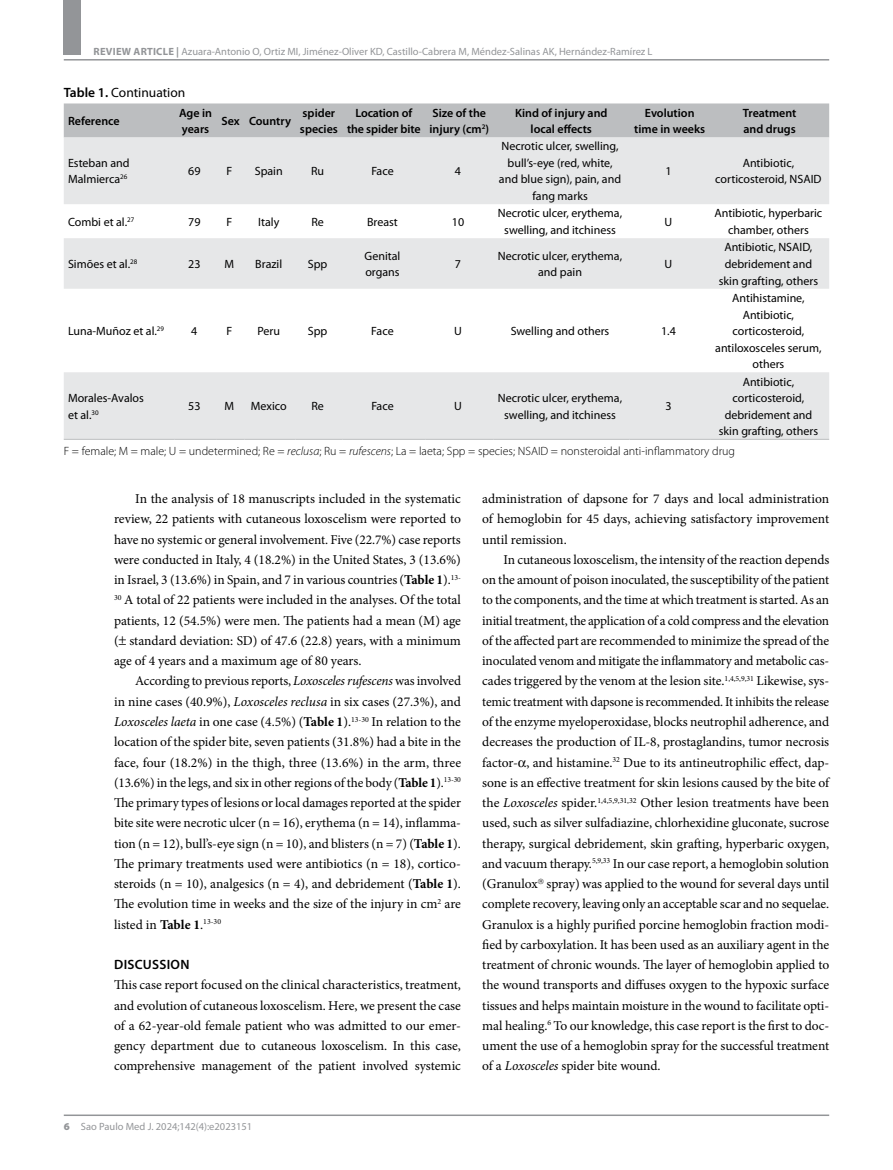
<style>
.page{position:relative;width:893px;height:1170px;background:#fff}
.page>*{position:absolute;margin:0;border:0;box-sizing:border-box;transform-origin:0 0}
.t1{font:13.5px/20.2px "Minion Pro";letter-spacing:-.005em;color:#000;text-align:justify}
.t2{font:13.5px "Myriad Pro";color:#000}
.t3{font:600 13.5px "Myriad Pro";letter-spacing:.02em;color:#000}
.t4{font:12px/16.5px "Myriad Pro";color:#000;text-align:center}
.t5{font:600 12px/16.5px "Myriad Pro";color:#000}
.t6{font:300 12px "Myriad Pro";color:#000}
.t7{font:10.5px "Myriad Pro";color:#939598}
.s1{font-weight:700}
.s2{font-weight:600}
.s3{font-style:italic}
.s4{font-weight:900}
</style>
<div class="page">
<div style="left:64px;top:0;width:17px;height:55px;background:#939598"></div>
<hr style="left:64px;top:59px;width:765px;height:2px;background:#939598">
<hr style="left:64px;top:1114px;width:765px;height:1px;background:#939598">
<div style="left:64px;top:103px;width:765px;height:34px;background:#bcbec0"></div>
<svg style="left:64px;top:137px;width:765px;height:302px;fill:#e6e7e8"></svg>
<hr style="left:64px;top:439px;width:110px;height:1px;background:#bcbec0">
<hr style="left:174px;top:439px;width:43px;height:1px;background:#bcbec0">
<svg style="left:217px;top:439px;width:27px;height:1px"></svg>
<hr style="left:244px;top:439px;width:52px;height:1px;background:#bcbec0">
<hr style="left:296px;top:439px;width:46px;height:1px;background:#bcbec0">
<hr style="left:342px;top:439px;width:83px;height:1px;background:#bcbec0">
<hr style="left:425px;top:439px;width:68px;height:1px;background:#bcbec0">
<hr style="left:493px;top:439px;width:136px;height:1px;background:#bcbec0">
<hr style="left:629px;top:439px;width:81px;height:1px;background:#bcbec0">
<hr style="left:710px;top:439px;width:119px;height:1px;background:#bcbec0">
<p class="t7" style="left:94px;top:45px;width:560px"><span class="s1">REVIEW ARTICLE |</span> Azuara-Antonio O, Ortiz MI, Jiménez-Oliver KD, Castillo-Cabrera M, Méndez-Salinas AK, Hernández-Ramírez L</p>
<p class="t2" style="left:64px;top:84px;width:123px"><span class="s2">Table 1.</span> Continuation</p>
<p class="t5" style="left:68px;top:112px;width:53px">Reference</p>
<p class="t5" style="left:179px;top:104px;width:34px">Age in years</p>
<p class="t5" style="left:221px;top:112px;width:71px">Sex Country</p>
<p class="t5" style="left:300px;top:104px;width:39px">spider species</p>
<p class="t5" style="left:347px;top:104px;width:75px;text-align:center">Location of the spider bite</p>
<p class="t5" style="left:429px;top:104px;width:61px">Size of the injury (cm<sup>2</sup>)</p>
<p class="t5" style="left:515px;top:104px;width:94px;text-align:center">Kind of injury and local effects</p>
<p class="t5" style="left:634px;top:104px;width:72px;text-align:center">Evolution time in weeks</p>
<p class="t5" style="left:743px;top:104px;width:55px">Treatment and drugs</p>
<p class="t4" style="left:68px;top:154px;width:63px;text-align:left">Esteban and<br>Malmierca<sup>26</sup></p>
<p class="t4" style="left:188px;top:163px;width:14px">69</p>
<p class="t4" style="left:227px;top:163px;width:7px">F</p>
<p class="t4" style="left:255px;top:163px;width:29px">Spain</p>
<p class="t4" style="left:311px;top:163px;width:15px">Ru</p>
<p class="t4" style="left:371px;top:163px;width:24px">Face</p>
<p class="t4" style="left:455px;top:163px;width:8px">4</p>
<p class="t4" style="left:499px;top:138px;width:124px">Necrotic ulcer, swelling, bull’s-eye (red, white, and blue sign), pain, and fang marks</p>
<p class="t4" style="left:665px;top:163px;width:8px">1</p>
<p class="t4" style="left:715px;top:154px;width:108px">Antibiotic, corticosteroid, NSAID</p>
<p class="t4" style="left:68px;top:213px;width:68px">Combi et al.<sup>27</sup></p>
<p class="t4" style="left:188px;top:213px;width:14px">79</p>
<p class="t4" style="left:227px;top:213px;width:7px">F</p>
<p class="t4" style="left:258px;top:213px;width:23px">Italy</p>
<p class="t4" style="left:311px;top:213px;width:14px">Re</p>
<p class="t4" style="left:367px;top:213px;width:32px">Breast</p>
<p class="t4" style="left:452px;top:213px;width:14px">10</p>
<p class="t4" style="left:498px;top:205px;width:126px">Necrotic ulcer, erythema, swelling, and itchiness</p>
<p class="t4" style="left:665px;top:213px;width:9px">U</p>
<p class="t4" style="left:715px;top:205px;width:109px">Antibiotic, hyperbaric chamber, others</p>
<p class="t4" style="left:68px;top:255px;width:71px">Simões et al.<sup>28</sup></p>
<p class="t4" style="left:188px;top:255px;width:14px">23</p>
<p class="t4" style="left:225px;top:255px;width:11px">M</p>
<p class="t4" style="left:255px;top:255px;width:28px">Brazil</p>
<p class="t4" style="left:308px;top:255px;width:21px">Spp</p>
<p class="t4" style="left:365px;top:247px;width:37px;text-align:left">Genital organs</p>
<p class="t4" style="left:455px;top:255px;width:8px">7</p>
<p class="t4" style="left:498px;top:247px;width:126px">Necrotic ulcer, erythema, and pain</p>
<p class="t4" style="left:665px;top:255px;width:9px">U</p>
<p class="t4" style="left:719px;top:239px;width:101px">Antibiotic, NSAID, debridement and skin grafting, others</p>
<p class="t4" style="left:68px;top:322px;width:98px">Luna-Muñoz et al.<sup>29</sup></p>
<p class="t4" style="left:191px;top:322px;width:8px">4</p>
<p class="t4" style="left:227px;top:322px;width:7px">F</p>
<p class="t4" style="left:257px;top:322px;width:24px">Peru</p>
<p class="t4" style="left:308px;top:322px;width:21px">Spp</p>
<p class="t4" style="left:371px;top:322px;width:24px">Face</p>
<p class="t4" style="left:454px;top:322px;width:9px">U</p>
<p class="t4" style="left:511px;top:322px;width:100px">Swelling and others</p>
<p class="t4" style="left:661px;top:322px;width:16px">1.4</p>
<p class="t4" style="left:68px;top:389px;width:77px;text-align:left">Morales-Avalos et al.<sup>30</sup></p>
<p class="t4" style="left:188px;top:398px;width:14px">53</p>
<p class="t4" style="left:225px;top:398px;width:11px">M</p>
<p class="t4" style="left:251px;top:398px;width:37px">Mexico</p>
<p class="t4" style="left:311px;top:398px;width:14px">Re</p>
<p class="t4" style="left:371px;top:398px;width:24px">Face</p>
<p class="t4" style="left:454px;top:398px;width:9px">U</p>
<p class="t4" style="left:498px;top:389px;width:126px">Necrotic ulcer, erythema, swelling, and itchiness</p>
<p class="t4" style="left:665px;top:398px;width:8px">3</p>
<p class="t4" style="left:715px;top:289px;width:108px">Antihistamine,<br>Antibiotic, corticosteroid, antiloxosceles serum, others</p>
<p class="t4" style="left:719px;top:373px;width:101px">Antibiotic, corticosteroid, debridement and skin grafting, others</p>
<p class="t6" style="left:64px;top:444px;width:673px">F = female; M = male; U = undetermined; Re = <span class="s3">reclusa</span>; Ru = <span class="s3">rufescens</span>; La = laeta; Spp = species; NSAID = nonsteroidal anti-inflammatory drug</p>
<p class="t1" style="left:114px;top:488px;width:348px;text-indent:21px">In the analysis of 18 manuscripts included in the systematic review, 22 patients with cutaneous loxoscelism were reported to have no systemic or general involvement. Five (22.7%) case reports were conducted in Italy, 4 (18.2%) in the United States, 3 (13.6%) in Israel, 3 (13.6%) in Spain, and 7 in various countries (<span class="s1">Table 1</span>).<sup>13- 30</sup> A total of 22 patients were included in the analyses. Of the total patients, 12 (54.5%) were men. The patients had a mean (M) age ( standard deviation: SD) of 47.6 (22.8) years, with a minimum age of 4 years and a maximum age of 80 years.</p>
<p class="t1" style="left:114px;top:671px;width:349px;text-indent:21px">According to previous reports, <span class="s3">Loxosceles rufescens</span> was involved in nine cases (40.9%), <span class="s3">Loxosceles reclusa</span> in six cases (27.3%), and <span class="s3">Loxosceles laeta</span> in one case (4.5%) (<span class="s1">Table 1</span>).<sup>13-30</sup> In relation to the location of the spider bite, seven patients (31.8%) had a bite in the face, four (18.2%) in the thigh, three (13.6%) in the arm, three (13.6%) in the legs, and six in other regions of the body (<span class="s1">Table 1</span>).<sup>13-30<br></sup>The primary types of lesions or local damages reported at the spider bite site were necrotic ulcer (n = 16), erythema (n = 14), inflamma&shy;tion (n = 12), bull’s-eye sign (n = 10), and blisters (n = 7) (<span class="s1">Table 1</span>).<br>The primary treatments used were antibiotics (n = 18), cortico&shy;steroids (n = 10), analgesics (n = 4), and debridement (<span class="s1">Table 1</span>).<br>The evolution time in weeks and the size of the injury in cm<sup>2</sup> are listed in <span class="s1">Table 1</span>.<sup>13-30</sup></p>
<p class="t3" style="left:114px;top:955px;width:77px">DISCUSSION</p>
<p class="t1" style="left:114px;top:974px;width:348px">This case report focused on the clinical characteristics, treatment, and evolution of cutaneous loxoscelism. Here, we present the case of a 62-year-old female patient who was admitted to our emer&shy;gency department due to cutaneous loxoscelism. In this case, comprehensive management of the patient involved systemic</p>
<p class="t1" style="left:482px;top:488px;width:348px">administration of dapsone for 7 days and local administration of hemoglobin for 45 days, achieving satisfactory improvement until remission.</p>
<p class="t1" style="left:482px;top:549px;width:349px;text-indent:21px">In cutaneous loxoscelism, the intensity of the reaction depends on the amount of poison inoculated, the susceptibility of the patient to the components, and the time at which treatment is started. As an initial treatment, the application of a cold compress and the elevation of the affected part are recommended to minimize the spread of the inoculated venom and mitigate the inflammatory and metabolic cas&shy;cades triggered by the venom at the lesion site.<sup>1,4,5,9,31</sup> Likewise, sys&shy;temic treatment with dapsone is recommended. It inhibits the release of the enzyme myeloperoxidase, blocks neutrophil adherence, and decreases the production of IL-8, prostaglandins, tumor necrosis factor- , and histamine.<sup>32</sup> Due to its antineutrophilic effect, dap&shy;sone is an effective treatment for skin lesions caused by the bite of the <span class="s3">Loxosceles</span> spider.<sup>1,4,5,9,31,32</sup> Other lesion treatments have been used, such as silver sulfadiazine, chlorhexidine gluconate, sucrose therapy, surgical debridement, skin grafting, hyperbaric oxygen, and vacuum therapy.<sup>5,9,33</sup> In our case report, a hemoglobin solution (Granulox spray) was applied to the wound for several days until complete recovery, leaving only an acceptable scar and no sequelae.<br>Granulox is a highly purified porcine hemoglobin fraction modi&shy;fied by carboxylation. It has been used as an auxiliary agent in the treatment of chronic wounds. The layer of hemoglobin applied to the wound transports and diffuses oxygen to the hypoxic surface tissues and helps maintain moisture in the wound to facilitate opti&shy;mal healing.<sup>6</sup> To our knowledge, this case report is the first to doc&shy;ument the use of a hemoglobin spray for the successful treatment of a <span class="s3">Loxosceles</span> spider bite wound.</p>
<p class="t7" style="left:64px;top:1119px;width:190px"><span class="s4">6</span> Sao Paulo Med J. 2024;142(4):e2023151</p>
</div>
